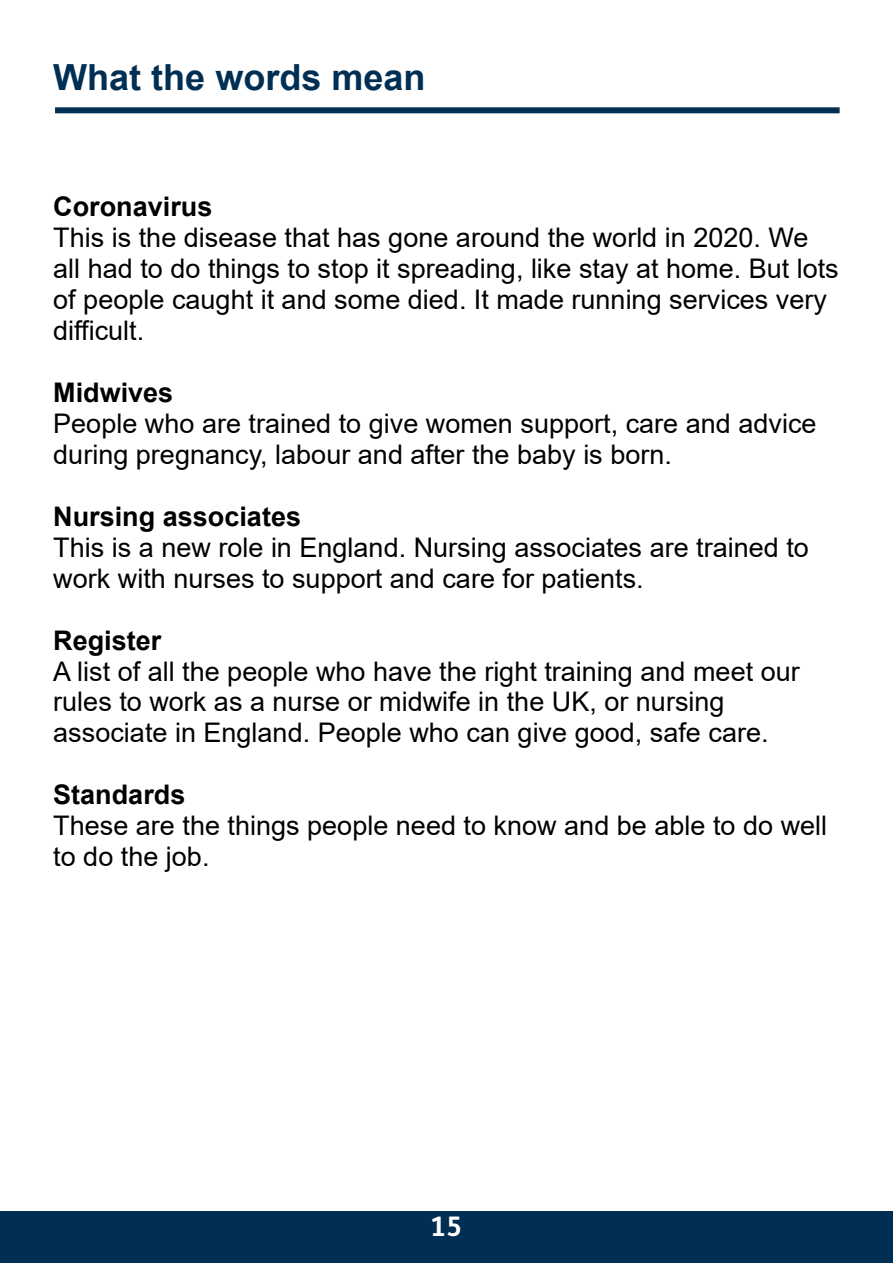
<style>
.page{position:relative;width:893px;height:1263px;background:#fff}
.page>*{position:absolute;margin:0;border:0;box-sizing:border-box;transform-origin:0 0}
.t1{font:700 36px "Arial";color:#002f53}
.t2{font:27px/30.9px "Arial";color:#000}
.t3{font:700 27px "Arial";color:#000}
.t4{font:700 27px "FS Me";color:#fff}
</style>
<div class="page">
<div style="left:0;top:1211px;width:893px;height:52px;background:#002f53"></div>
<div style="left:55px;top:107px;width:785px;height:6px;background:#002f53"></div>
<h1 class="t1" style="left:53px;top:64px;width:374px">What the words mean</h1>
<p class="t3" style="left:53px;top:196px;width:161px">Coronavirus</p>
<p class="t2" style="left:53px;top:225px;width:787px">This is the disease that has gone around the world in 2020. We all had to do things to stop it spreading, like stay at home. But lots of people caught it and some died. It made running services very difficult.</p>
<p class="t3" style="left:53px;top:382px;width:122px">Midwives</p>
<p class="t2" style="left:53px;top:410px;width:765px">People who are trained to give women support, care and advice during pregnancy, labour and after the baby is born.</p>
<p class="t3" style="left:53px;top:506px;width:249px">Nursing associates</p>
<p class="t2" style="left:53px;top:534px;width:757px">This is a new role in England. Nursing associates are trained to work with nurses to support and care for patients.</p>
<p class="t3" style="left:53px;top:630px;width:110px">Register</p>
<p class="t2" style="left:53px;top:658px;width:748px">A list of all the people who have the right training and meet our rules to work as a nurse or midwife in the UK, or nursing associate in England. People who can give good, safe care.</p>
<p class="t3" style="left:53px;top:785px;width:134px">Standards</p>
<p class="t2" style="left:53px;top:813px;width:775px">These are the things people need to know and be able to do well to do the job.</p>
<p class="t4" style="left:431px;top:1216px;width:33px">15</p>
</div>
